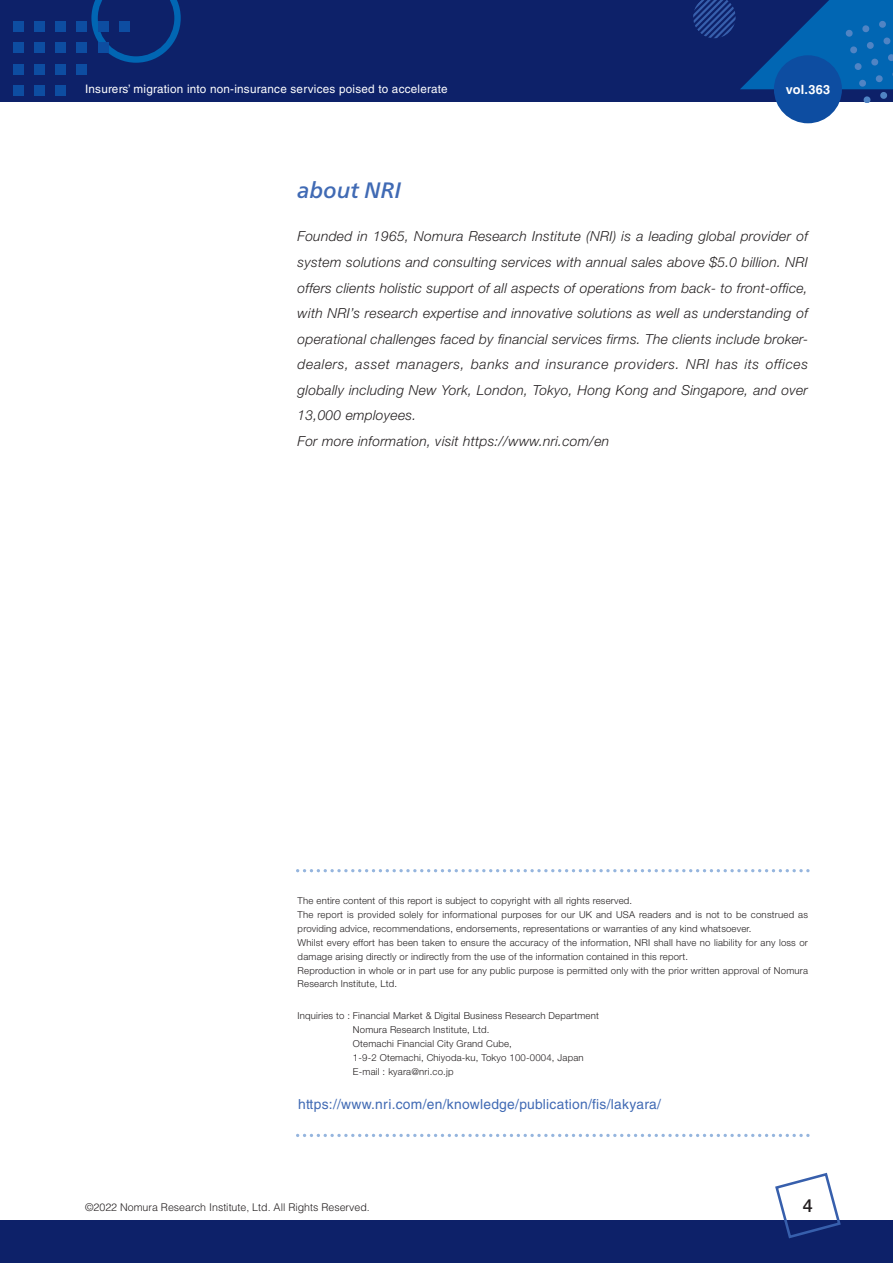
<style>
.page{position:relative;width:893px;height:1263px;background:#fff}
.page>*{position:absolute;margin:0;border:0;box-sizing:border-box;transform-origin:0 0}
.t1{font:italic 500 22.35px "Frutiger Neue LT Pro";color:#406ab4}
.t2{font:500 18px "Helvetica Neue";color:#231f20}
.t3{font:italic 300 13.8px/25.5px "Helvetica Neue";letter-spacing:.02em;color:#231f20}
.t4{font:13.8px "Helvetica LT Std";letter-spacing:.02em;color:#406ab4}
.t5{font:700 12.75px "Helvetica LT Std";letter-spacing:.02em;color:#fff}
.t6{font:11.7px "Helvetica LT Std";letter-spacing:.02em;color:#fff}
.t7{font:300 10.65px "Helvetica LT Std";color:#231f20}
.t8{font:300 9.6px/13.8px "Helvetica Neue";letter-spacing:.02em;color:#231f20}
</style>
<div class="page">
<svg style="left:305px;top:869px;width:504px;height:3px"></svg>
<svg style="left:305px;top:1134px;width:504px;height:3px"></svg>
<div style="left:0;top:0;width:893px;height:102px;background:#0d2169"></div>
<svg style="left:91px;top:0;width:90px;height:63px"></svg>
<svg style="left:693px;top:0;width:200px;height:102px"></svg>
<div style="left:13px;top:21px;width:10px;height:11px;background:#0d4da1"></div>
<div style="left:34px;top:21px;width:11px;height:11px;background:#0d4da1"></div>
<div style="left:55px;top:21px;width:11px;height:11px;background:#0d4da1"></div>
<div style="left:77px;top:21px;width:10px;height:11px;background:#0d4da1"></div>
<div style="left:98px;top:21px;width:10px;height:11px;background:#0d4da1"></div>
<div style="left:119px;top:21px;width:11px;height:11px;background:#0d4da1"></div>
<div style="left:13px;top:43px;width:10px;height:10px;background:#0d4da1"></div>
<div style="left:34px;top:43px;width:11px;height:10px;background:#0d4da1"></div>
<div style="left:55px;top:43px;width:11px;height:10px;background:#0d4da1"></div>
<div style="left:77px;top:43px;width:10px;height:10px;background:#0d4da1"></div>
<div style="left:98px;top:43px;width:10px;height:10px;background:#0d4da1"></div>
<div style="left:13px;top:64px;width:10px;height:10px;background:#0d4da1"></div>
<div style="left:34px;top:64px;width:11px;height:10px;background:#0d4da1"></div>
<div style="left:55px;top:64px;width:11px;height:10px;background:#0d4da1"></div>
<div style="left:77px;top:64px;width:10px;height:10px;background:#0d4da1"></div>
<div style="left:13px;top:85px;width:10px;height:11px;background:#0d4da1"></div>
<div style="left:34px;top:85px;width:11px;height:11px;background:#0d4da1"></div>
<div style="left:55px;top:85px;width:11px;height:11px;background:#0d4da1"></div>
<div style="left:0;top:1220px;width:893px;height:43px;background:#0d2169"></div>
<svg style="left:775px;top:1172px;width:66px;height:67px"></svg>
<div style="left:774px;top:55px;width:68px;height:68px;background:#0d4da1;border-radius:50%"></div>
<p class="t6" style="left:85px;top:82px;width:364px">Insurers’ migration into non-insurance services poised to accelerate</p>
<h3 class="t5" style="left:786px;top:81px;width:46px">vol.363</h3>
<h1 class="t1" style="left:298px;top:176px;width:105px">about NRI</h1>
<p class="t3" style="left:298px;top:224px;width:512px">Founded in 1965, Nomura Research Institute (NRI) is a leading global provider of system solutions and consulting services with annual sales above $5.0 billion. NRI offers clients holistic support of all aspects of operations from back- to front-office, with NRI’s research expertise and innovative solutions as well as understanding of operational challenges faced by financial services firms. The clients include broker&shy;dealers, asset managers, banks and insurance providers. NRI has its offices globally including New York, London, Tokyo, Hong Kong and Singapore, and over 13,000 employees.<br>For more information, visit https://www.nri.com/en</p>
<p class="t8" style="left:298px;top:894px;width:512px">The entire content of this report is subject to copyright with all rights reserved.<br>The report is provided solely for informational purposes for our UK and USA readers and is not to be construed as providing advice, recommendations, endorsements, representations or warranties of any kind whatsoever.<br>Whilst every effort has been taken to ensure the accuracy of the information, NRI shall have no liability for any loss or damage arising directly or indirectly from the use of the information contained in this report.<br>Reproduction in whole or in part use for any public purpose is permitted only with the prior written approval of Nomura Research Institute, Ltd.</p>
<p class="t8" style="left:353px;top:1009px;width:248px;text-indent:-55px">Inquiries to : Financial Market &amp; Digital Business Research Department Nomura Research Institute, Ltd.<br>Otemachi Financial City Grand Cube,<br>1-9-2 Otemachi, Chiyoda-ku, Tokyo 100-0004, Japan E-mail : kyara@nri.co.jp</p>
<h3 class="t4" style="left:298px;top:1096px;width:364px">https://www.nri.com/en/knowledge/publication/fis/lakyara/</h3>
<p class="t7" style="left:85px;top:1201px;width:286px">©2022 Nomura Research Institute, Ltd. All Rights Reserved.</p>
<h2 class="t2" style="left:803px;top:1194px;width:12px">4</h2>
</div>
